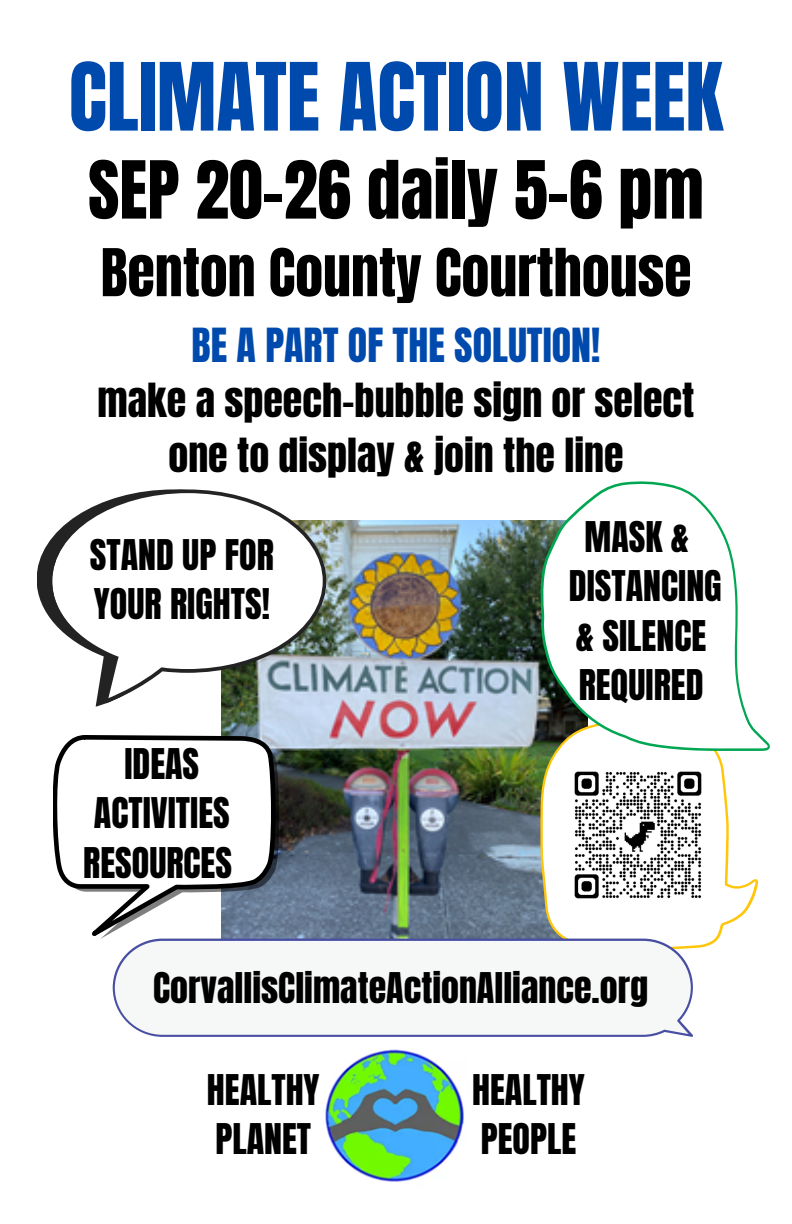
<style>
.page{position:relative;width:792px;height:1224px;background:#fff}
.page>*{position:absolute;margin:0;border:0;box-sizing:border-box;transform-origin:0 0}
.t1{font:80px "Anton";color:#004aad}
.t2{font:68px "Anton";color:#000}
.t3{font:56px "Anton";color:#000}
.t4{font:40px/55.6px "Anton";color:#000;text-align:center}
.t5{font:40px "Anton";color:#004aad}
.t6{font:36px/49.6px "Anton";color:#000}
</style>
<div class="page">
<img style="left:222px;top:521px;width:319px;height:418px">
<svg style="left:54px;top:735px;width:221px;height:204px"></svg>
<svg style="left:37px;top:542px;width:274px;height:165px"></svg>
<svg style="left:49px;top:489px;width:277px;height:214px"></svg>
<img style="left:325px;top:1049px;width:139px;height:133px">
<svg style="left:541px;top:750px;width:217px;height:198px"></svg>
<img style="left:562px;top:759px;width:152px;height:152px">
<svg style="left:541px;top:481px;width:229px;height:269px"></svg>
<svg style="left:113px;top:939px;width:580px;height:98px;fill:#f6f7f7"></svg>
<p class="t1" style="left:69px;top:40px;width:656px">CLIMATE ACTION WEEK</p>
<p class="t2" style="left:88px;top:141px;width:617px">SEP 20-26 daily 5-6 pm</p>
<p class="t3" style="left:101px;top:232px;width:592px">Benton County Courthouse</p>
<p class="t5" style="left:192px;top:316px;width:410px">BE A PART OF THE SOLUTION!</p>
<p class="t4" style="left:98px;top:373px;width:598px">make a speech-bubble sign or select one to display &amp; join the line</p>
<p class="t6" style="left:90px;top:531px;width:185px">STAND UP FOR<br>YOUR RIGHTS!</p>
<p class="t6" style="left:83px;top:740px;width:150px;text-align:center">IDEAS<br>ACTIVITIES<br>RESOURCES</p>
<p class="t6" style="left:569px;top:513px;width:154px;text-align:center">MASK &amp;<br>DISTANCING</p>
<p class="t6" style="left:576px;top:612px;width:132px">&amp; SILENCE<br>REQUIRED</p>
<p class="t6" style="left:153px;top:963px;width:497px">CorvallisClimateActionAlliance.org</p>
<p class="t6" style="left:207px;top:1066px;width:114px">HEALTHY<br>PLANET</p>
<p class="t6" style="left:472px;top:1066px;width:114px">HEALTHY<br>PEOPLE</p>
</div>
